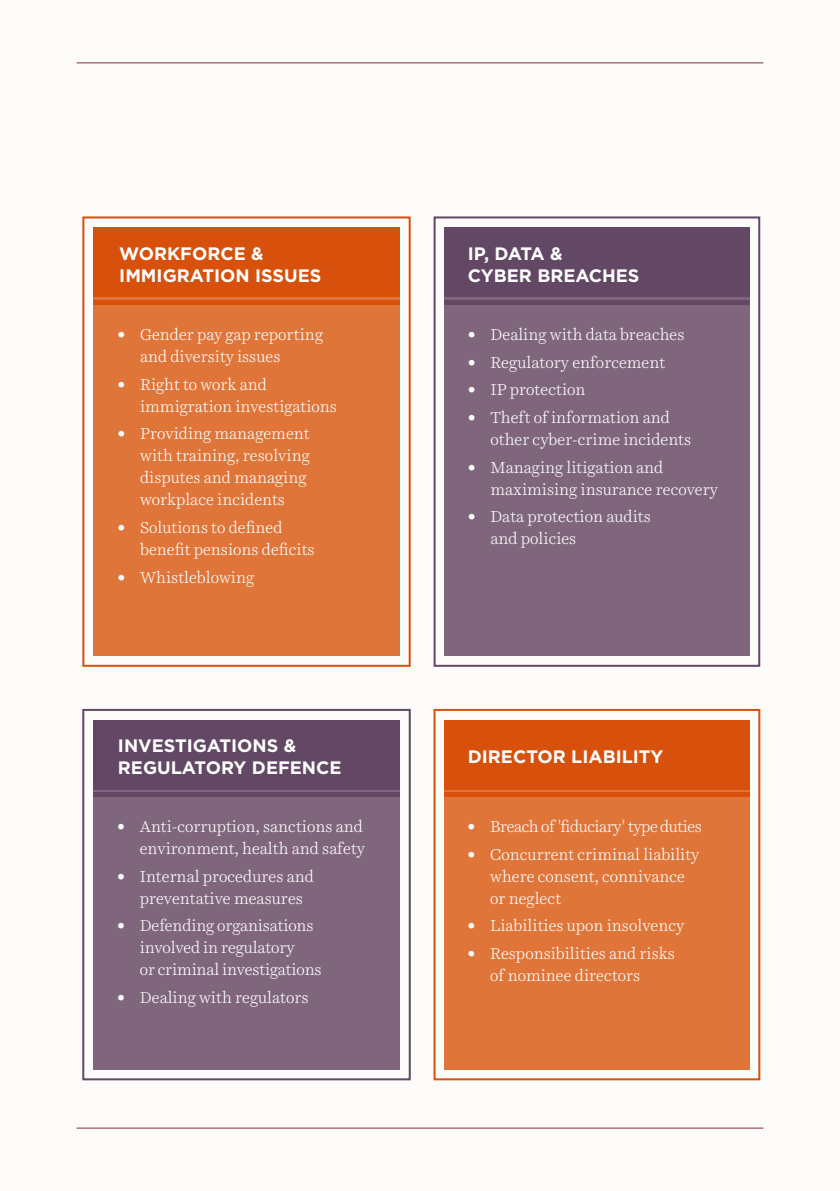
<style>
.page{position:relative;width:840px;height:1191px;background:#fff}
.page>*{position:absolute;margin:0;border:0;box-sizing:border-box;transform-origin:0 0}
.t1{font:700 18px/22px "Gotham";color:#fff}
.t2{font:300 16px/22px "Harriet Text";color:#fff}
.t3{font:300 16px "Harriet Text";letter-spacing:-.03em;color:#fff}
.s1{font-family:"Georgia";font-weight:700;font-size:18px}
</style>
<div class="page">
<div style="left:0;top:0;width:839px;height:1191px;background:#fdfcfa"></div>
<div style="left:93px;top:229px;width:307px;height:427px;background:#e07539"></div>
<div style="left:82px;top:216px;width:328px;height:451px;border:2px solid #d7510c"></div>
<div style="left:444px;top:229px;width:305px;height:427px;background:#80667d"></div>
<div style="left:433px;top:216px;width:326px;height:451px;border:2px solid #624865"></div>
<div style="left:93px;top:227px;width:307px;height:70px;background:#d7510c"></div>
<div style="left:93px;top:299px;width:307px;height:5px;background:#d7510c"></div>
<div style="left:444px;top:227px;width:305px;height:70px;background:#624865"></div>
<div style="left:444px;top:299px;width:305px;height:5px;background:#624865"></div>
<div style="left:93px;top:719px;width:307px;height:350px;background:#80667d"></div>
<div style="left:82px;top:709px;width:328px;height:371px;border:2px solid #624865"></div>
<div style="left:444px;top:719px;width:305px;height:350px;background:#e07539"></div>
<div style="left:433px;top:709px;width:326px;height:371px;border:2px solid #d7510c"></div>
<div style="left:93px;top:719px;width:307px;height:70px;background:#624865"></div>
<div style="left:93px;top:792px;width:307px;height:5px;background:#624865"></div>
<div style="left:444px;top:719px;width:305px;height:70px;background:#d7510c"></div>
<div style="left:444px;top:792px;width:305px;height:5px;background:#d7510c"></div>
<hr style="left:77px;top:62px;width:686px;height:1px;background:#842c3d">
<hr style="left:77px;top:1127px;width:686px;height:1px;background:#842c3d">
<p class="t1" style="left:119px;top:242px;width:203px">WORKFORCE &amp;<br>IMMIGRATION ISSUES</p>
<p class="t2" style="left:140px;top:323px;width:184px;text-indent:-23px"><span class="s1">•</span> Gender pay gap reporting and diversity issues</p>
<p class="t2" style="left:140px;top:373px;width:198px;text-indent:-23px"><span class="s1">•</span> Right to work and immigration investigations</p>
<p class="t2" style="left:140px;top:422px;width:171px;text-indent:-23px"><span class="s1">•</span> Providing management with training, resolving disputes and managing workplace incidents</p>
<p class="t2" style="left:140px;top:516px;width:176px;text-indent:-23px"><span class="s1">•</span> Solutions to defined benefit pensions deficits</p>
<p class="t2" style="left:117px;top:566px;width:138px"><span class="s1">•</span> Whistleblowing</p>
<p class="t1" style="left:467px;top:242px;width:173px">IP, DATA &amp;<br>CYBER BREACHES</p>
<p class="t2" style="left:467px;top:323px;width:218px"><span class="s1">•</span> Dealing with data breaches</p>
<p class="t2" style="left:467px;top:351px;width:199px"><span class="s1">•</span> Regulatory enforcement</p>
<p class="t2" style="left:467px;top:378px;width:119px"><span class="s1">•</span> IP protection</p>
<p class="t2" style="left:490px;top:406px;width:202px;text-indent:-23px"><span class="s1">•</span> Theft of information and other cyber-crime incidents</p>
<p class="t2" style="left:490px;top:456px;width:229px;text-indent:-23px"><span class="s1">•</span> Managing litigation and maximising insurance recovery</p>
<p class="t2" style="left:490px;top:505px;width:162px;text-indent:-23px"><span class="s1">•</span> Data protection audits and policies</p>
<p class="t1" style="left:118px;top:734px;width:225px">INVESTIGATIONS &amp;<br>REGULATORY DEFENCE</p>
<p class="t1" style="left:467px;top:745px;width:197px">DIRECTOR LIABILITY</p>
<p class="t2" style="left:117px;top:815px;width:249px;text-align:right"><span class="s1">•</span> Anti-corruption, sanctions and environment, health and safety</p>
<p class="t2" style="left:140px;top:865px;width:175px;text-indent:-23px"><span class="s1">•</span> Internal procedures and preventative measures</p>
<p class="t2" style="left:140px;top:914px;width:183px;text-indent:-23px"><span class="s1">•</span> Defending organisations involved in regulatory<br>or criminal investigations</p>
<p class="t2" style="left:117px;top:986px;width:193px"><span class="s1">•</span> Dealing with regulators</p>
<p class="t3" style="left:467px;top:815px;width:236px"><span class="s1">•</span> Breach of 'fiduciary' type duties</p>
<p class="t2" style="left:490px;top:843px;width:210px;text-indent:-23px"><span class="s1">•</span> Concurrent criminal liability where consent, connivance or neglect</p>
<p class="t2" style="left:467px;top:914px;width:218px"><span class="s1">•</span> Liabilities upon insolvency</p>
<p class="t2" style="left:490px;top:942px;width:186px;text-indent:-23px"><span class="s1">•</span> Responsibilities and risks of nominee directors</p>
</div>
